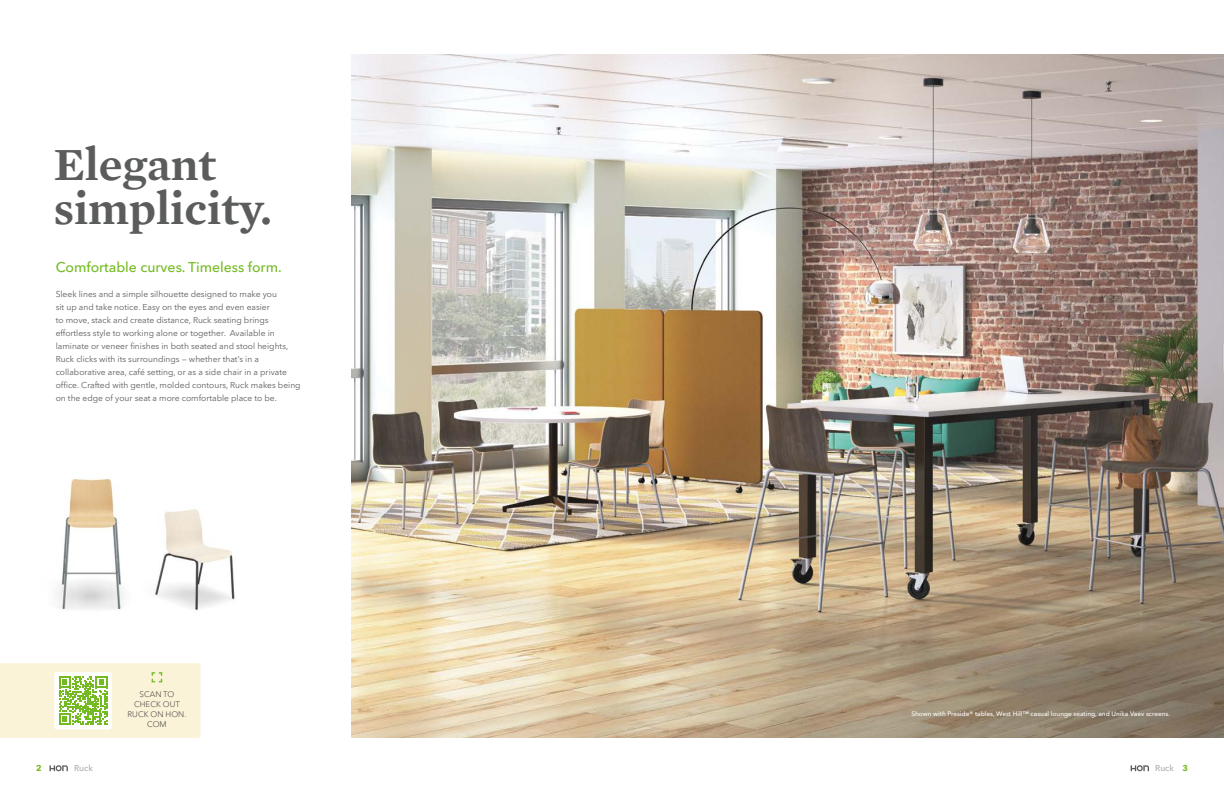
<style>
.page{position:relative;width:1224px;height:792px;background:#fff}
.page>*{position:absolute;margin:0;border:0;box-sizing:border-box;transform-origin:0 0}
.t1{font:600 47px/45px "Mercury Text G1";color:#5b5c5c}
.t2{font:500 14px "Avenir Next LT Pro";color:#74bb23}
.t3{font:8.5px/13px "Avenir Next LT Pro";color:#5b5c5c}
.t4{font:500 8.5px "Avenir Next LT Pro";color:#acadad}
.t5{font:700 8.5px "Avenir Next LT Pro";color:#74bb23}
.t6{font:300 8px/10px "Avenir Next LT Pro";color:#3a3a3a;text-align:center}
.t7{font:500 6.5px "Avenir Next LT Pro";color:#fff}
.s1{font-weight:700;color:#74bb23}
</style>
<div class="page">
<img style="left:155px;top:509px;width:80px;height:102px">
<img style="left:57px;top:478px;width:66px;height:131px">
<img style="left:351px;top:54px;width:873px;height:684px">
<svg style="left:0;top:663px;width:201px;height:75px;background:#edeec9"></svg>
<svg style="left:1131px;top:765px;width:18px;height:6px"></svg>
<svg style="left:49px;top:765px;width:19px;height:6px"></svg>
<h1 class="t1" style="left:54px;top:139px;width:220px">Elegant simplicity.</h1>
<h2 class="t2" style="left:56px;top:259px;width:228px">Comfortable curves. Timeless form.</h2>
<p class="t3" style="left:56px;top:288px;width:246px">Sleek lines and a simple silhouette designed to make you<br>sit up and take notice. Easy on the eyes and even easier<br>to move, stack and create distance, Ruck seating brings effortless style to working alone or together. Available in laminate or veneer finishes in both seated and stool heights, Ruck clicks with its surroundings — whether that’s in a collaborative area, café setting, or as a side chair in a private office. Crafted with gentle, molded contours, Ruck makes being on the edge of your seat a more comfortable place to be.</p>
<p class="t6" style="left:128px;top:689px;width:60px">SCAN TO<br>CHECK OUT<br>RUCK ON HON.<br>COM</p>
<p class="t7" style="left:911px;top:709px;width:260px">Shown with Preside® tables, West Hill™ casual lounge seating, and Unika Vaev screens.</p>
<p class="t5" style="left:36px;top:763px;width:7px">2</p>
<p class="t4" style="left:74px;top:763px;width:20px">Ruck</p>
<p class="t4" style="left:1155px;top:763px;width:34px">Ruck <span class="s1">3</span></p>
</div>
